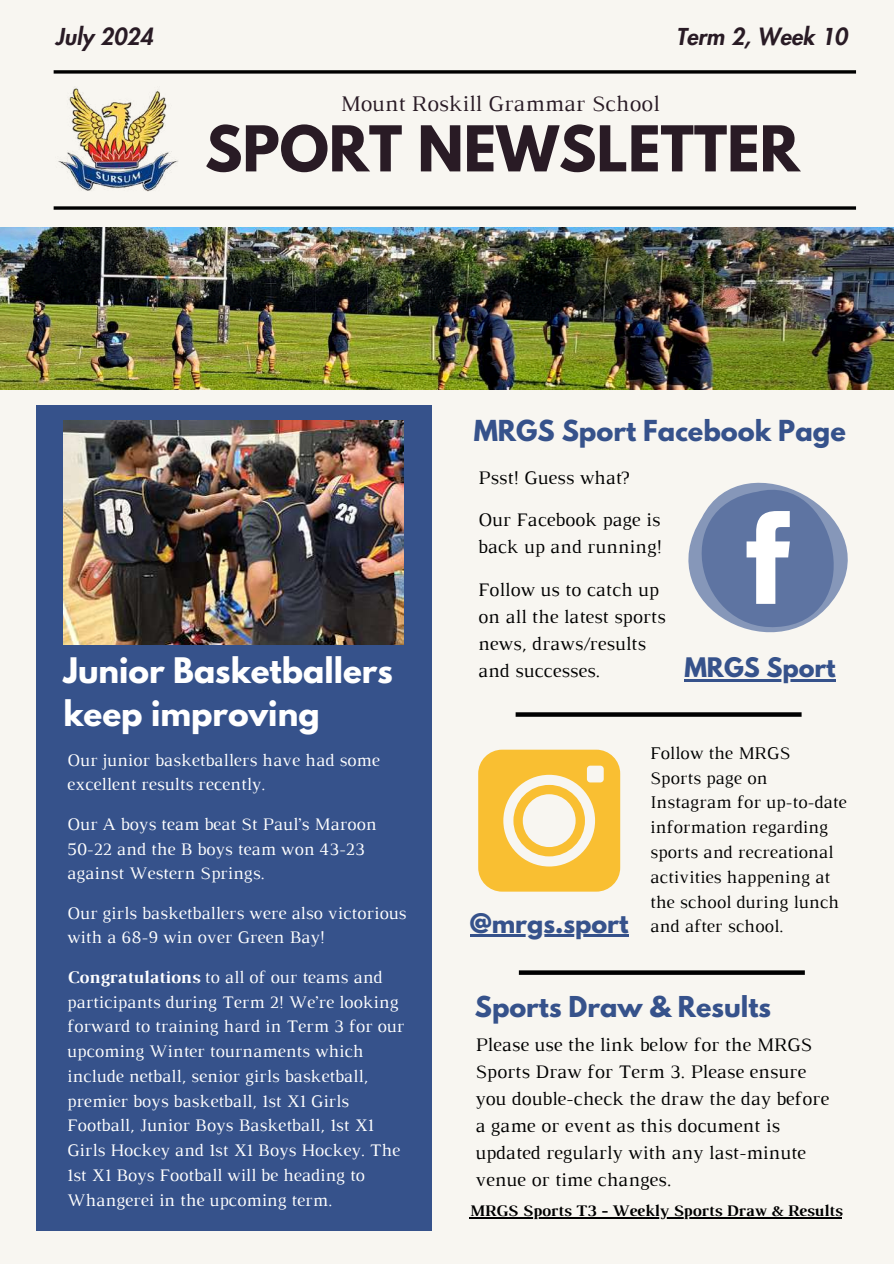
<style>
.page{position:relative;width:894px;height:1264px;background:#fff}
.page>*{position:absolute;margin:0;border:0;box-sizing:border-box;transform-origin:0 0}
.t1{font:700 55.95px "League Spartan";color:#291b25}
.t2{font:700 31.2px/42.9px "League Spartan";color:#fff}
.t3{font:700 25.65px "League Spartan";color:#36528b}
.t4{font:700 25.5px "League Spartan";color:#36528b}
.t5{font:700 23.85px "League Spartan";color:#36528b}
.t6{font:22.8px "Luthier";color:#291b25}
.t7{font:italic 800 22.8px "Futura LT Pro";color:#291b25}
.t8{font:19.5px/27px "Luthier";color:#000}
.t9{font:18.3px "Luthier";color:#000}
.t10{font:18px/24.8px "Luthier";color:#fff}
.t11{font:700 16.5px "Luthier";color:#000}
.s1{font-weight:700}
.s2{font-family:"League Spartan";font-weight:700;font-size:23.85px;color:#36528b}
</style>
<div class="page">
<div style="left:0;top:0;width:893px;height:1263px;background:#f8f6f1"></div>
<svg style="left:54px;top:70px;width:801px;height:4px;background:#262524"></svg>
<svg style="left:54px;top:206px;width:801px;height:4px;background:#262525"></svg>
<img style="left:58px;top:88px;width:120px;height:103px">
<div style="left:37px;top:405px;width:395px;height:825px;background:#36528b"></div>
<img style="left:0;top:228px;width:893px;height:161px">
<svg style="left:478px;top:749px;width:142px;height:142px"></svg>
<svg style="left:515px;top:712px;width:286px;height:4px"></svg>
<svg style="left:518px;top:970px;width:286px;height:4px"></svg>
<svg style="left:688px;top:482px;width:160px;height:151px"></svg>
<img style="left:63px;top:420px;width:340px;height:224px">
<hr style="left:469px;top:934px;width:159px;height:2px;background:#36528b">
<hr style="left:469px;top:1217px;width:372px;height:1px;background:#000">
<hr style="left:684px;top:679px;width:151px;height:2px;background:#36528b">
<p class="t7" style="left:55px;top:27px;width:99px">July 2024</p>
<p class="t7" style="left:676px;top:27px;width:172px">Term 2, Week 10</p>
<p class="t6" style="left:340px;top:95px;width:321px">Mount Roskill Grammar School</p>
<h1 class="t1" style="left:205px;top:121px;width:596px">SPORT NEWSLETTER</h1>
<h2 class="t2" style="left:63px;top:652px;width:331px">Junior Basketballers keep improving</h2>
<p class="t10" style="left:67px;top:748px;width:314px">Our junior basketballers have had some excellent results recently.</p>
<p class="t10" style="left:67px;top:813px;width:311px">Our A boys team beat St Paul’s Maroon<br>50-22 and the B boys team won 43-23 against Western Springs.</p>
<p class="t10" style="left:67px;top:901px;width:341px">Our girls basketballers were also victorious with a 68-9 win over Green Bay!</p>
<p class="t10" style="left:67px;top:966px;width:338px"><span class="s1">Congratulations</span> to all of our teams and participants during Term 2! We’re looking forward to training hard in Term 3 for our upcoming Winter tournaments which include netball, senior girls basketball, premier boys basketball, 1st X1 Girls Football, Junior Boys Basketball, 1st X1<br>Girls Hockey and 1st X1 Boys Hockey. The 1st X1 Boys Football will be heading to Whangerei in the upcoming term.</p>
<h3 class="t3" style="left:473px;top:418px;width:373px">MRGS Sport Facebook Page</h3>
<p class="t8" style="left:478px;top:457px;width:183px;line-height:42.8px">Psst! Guess what?<br>Our Facebook page is</p>
<p class="t8" style="left:478px;top:527px;width:185px;line-height:42.8px">back up and running!<br>Follow us to catch up</p>
<p class="t8" style="left:478px;top:604px;width:189px">on all the latest sports news, draws/results and successes.</p>
<h3 class="t5" style="left:684px;top:655px;width:153px">MRGS Sport</h3>
<p class="t9" style="left:650px;top:746px;width:142px">Follow the MRGS</p>
<p class="t9" style="left:650px;top:771px;width:119px">Sports page on</p>
<p class="t9" style="left:650px;top:795px;width:198px">Instagram for up-to-date</p>
<p class="t9" style="left:650px;top:820px;width:179px">information regarding</p>
<p class="t9" style="left:650px;top:845px;width:185px">sports and recreational</p>
<p class="t9" style="left:650px;top:870px;width:181px">activities happening at</p>
<p class="t9" style="left:650px;top:894px;width:190px">the school during lunch</p>
<p class="t9" style="left:469px;top:919px;width:315px"><span class="s2">@mrgs.sport</span> and after school.</p>
<h3 class="t4" style="left:474px;top:994px;width:297px">Sports Draw &amp; Results</h3>
<p class="t8" style="left:475px;top:1032px;width:355px">Please use the link below for the MRGS Sports Draw for Term 3. Please ensure you double-check the draw the day before a game or event as this document is updated regularly with any last-minute venue or time changes.</p>
<p class="t11" style="left:469px;top:1204px;width:374px">MRGS Sports T3 - Weekly Sports Draw &amp; Results</p>
</div>
